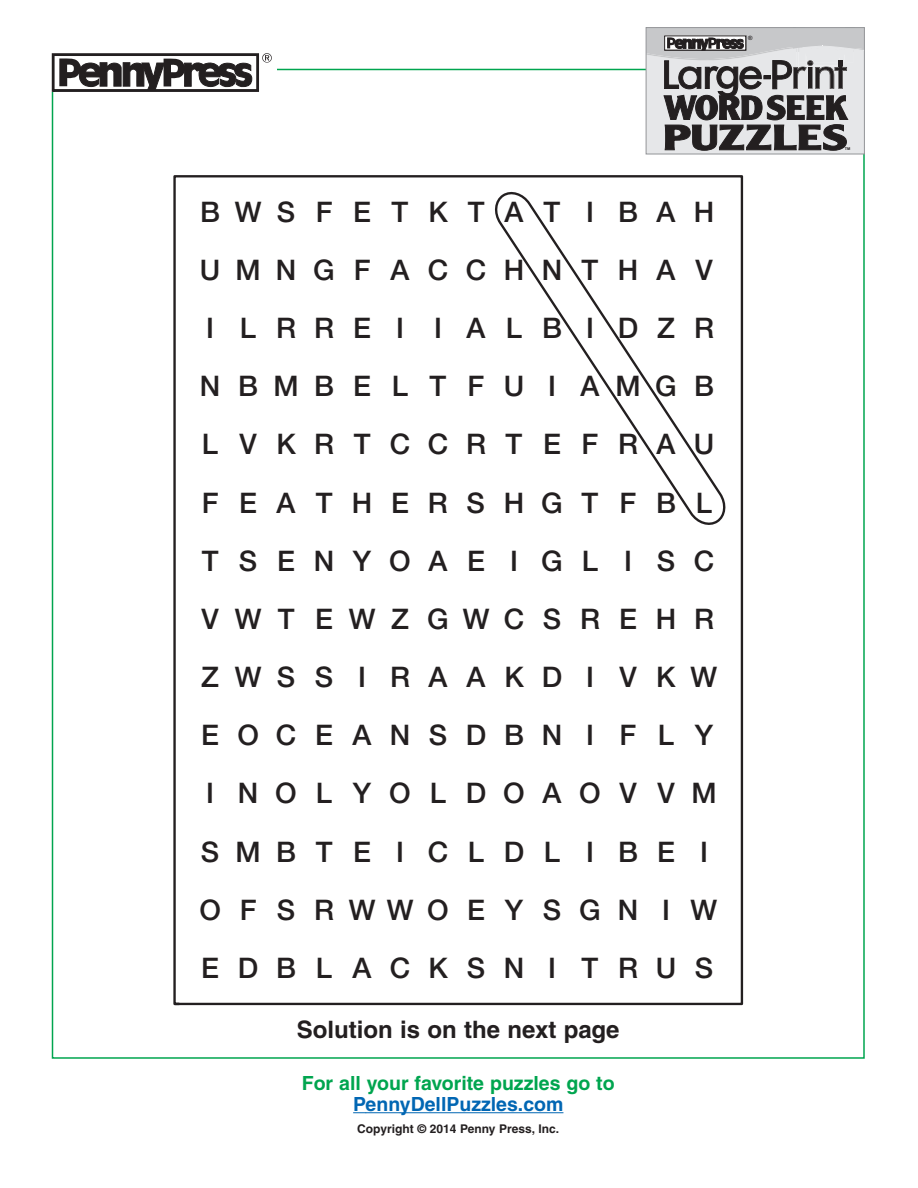
<style>
.page{position:relative;width:918px;height:1188px;background:#fff}
.page>*{position:absolute;margin:0;border:0;box-sizing:border-box;transform-origin:0 0}
.t1{font:500 28.35px/58.2px "Helvetica Neue";letter-spacing:.665em;color:#231f20}
.t2{font:700 24px "Helvetica";color:#231f20}
.t3{font:700 19.5px/21px "Helvetica";color:#00a54f}
.t4{font:700 12px "Helvetica";color:#231f20}
.t5{font:700 6px "Arial";color:#231f20}
.t6{font:700 3.9px "Arial";color:#231f20}
.s1{color:#fff}
.s2{color:#0166b3}
</style>
<div class="page">
<svg style="left:353px;top:1112px;width:13px;height:1px"></svg>
<hr style="left:366px;top:1112px;width:34px;height:1px;background:#0166b3">
<hr style="left:400px;top:1112px;width:163px;height:1px;background:#0166b3">
<svg style="left:173px;top:175px;width:570px;height:830px"></svg>
<svg style="left:491px;top:187px;width:239px;height:340px"></svg>
<svg style="left:646px;top:27px;width:219px;height:127px;background:#9f9ea0"></svg>
<svg style="left:51px;top:53px;width:221px;height:39px"></svg>
<p class="t5" style="left:748px;top:34px;width:6px">®</p>
<p class="t1" style="left:199px;top:185px;width:520px">BWSFETKTAT IBAH<br>UMNGFACCHNTHAV<br>I LRRE I I ALB I DZR<br>NBMBELTFU I AMGB<br>LVKRTCCRTEFRAU<br>FEATHERSHGTFBL<br>TSENYOAE I GL I SC<br>VWTEWZGWCSREHR<br>ZWSS I RAAKD I VKW<br>EOCEANSDBN I FLY<br>I NOLYOLDOAOVVM<br>SMBTE I CLDL I BE I<br>OFSRWWOEYSGN IW<br>EDBLACKSN I TRUS</p>
<p class="t2" style="left:297px;top:1021px;width:324px">Solution is on the next page</p>
<p class="t3" style="left:302px;top:1074px;width:314px">For all your favorite puzzles go to <span class="s1">www.</span><span class="s2">PennyDellPuzzles.com</span></p>
<p class="t4" style="left:357px;top:1124px;width:203px">Copyright © 2014 Penny Press, Inc.</p>
<p class="t6" style="left:845px;top:147px;width:7px">TM</p>
</div>
